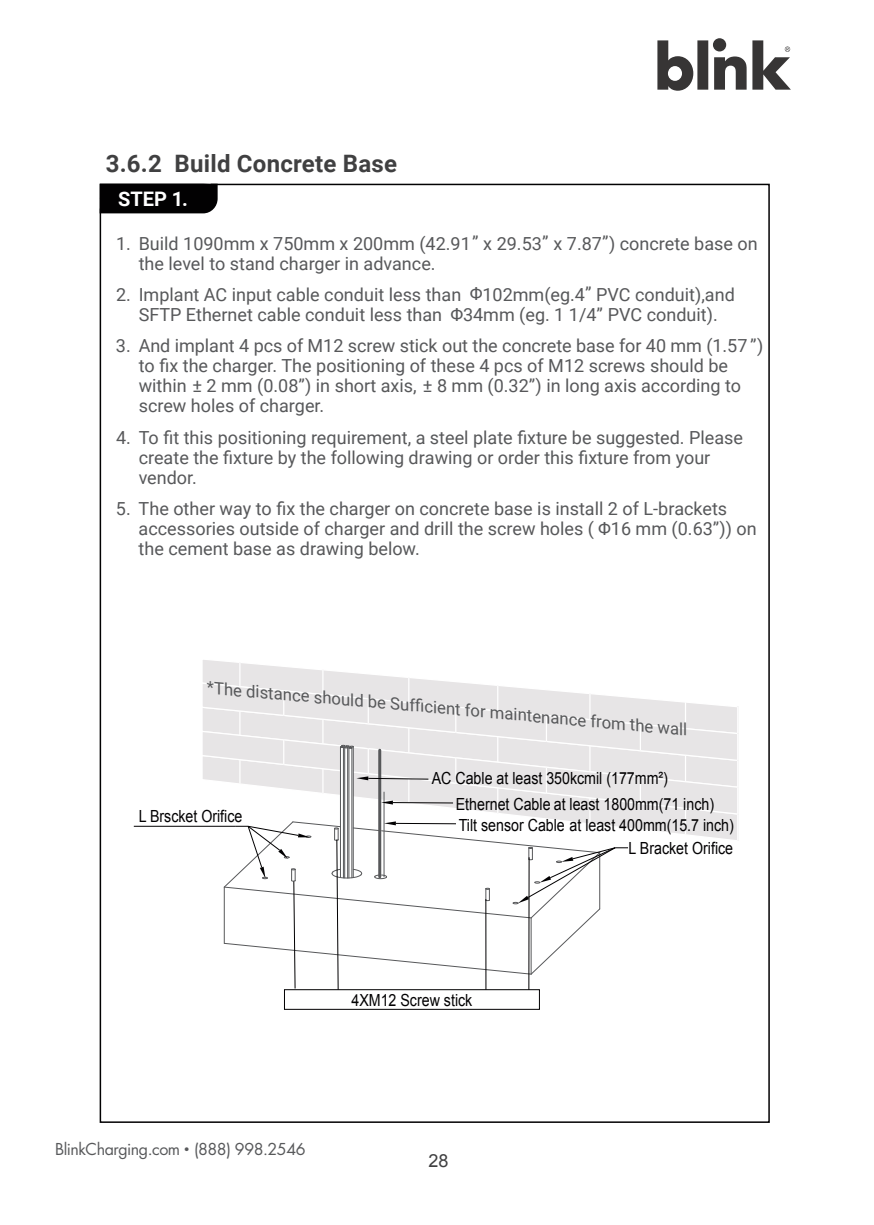
<style>
.page{position:relative;width:874px;height:1225px;background:#fff}
.page>*{position:absolute;margin:0;border:0;box-sizing:border-box;transform-origin:0 0}
.t1{font:700 24px "Roboto";letter-spacing:.01em;color:#404041}
.t2{font:700 20px "Roboto";color:#fff}
.t3{font:18px/20px "Roboto";color:#57585a}
.t4{font:18px "Arial";color:#404041}
.t5{font:16.8px/20.8px "Arial";color:#020102;scale:.85 1}
.t6{font:16.8px "Roboto";color:#57585a}
.t7{font:16px "Futura Std";letter-spacing:-.03em;color:#58595b}
.s1{font-size:10px}
</style>
<div class="page">
<div style="left:100px;top:184px;width:117px;height:29px;background:#020102"></div>
<hr style="left:134px;top:825px;width:101px;height:1px;background:#020102">
<svg style="left:200px;top:660px;width:538px;height:330px"></svg>
<svg style="left:657px;top:38px;width:133px;height:53px"></svg>
<h1 class="t1" style="left:106px;top:153px;width:293px">3.6.2 Build Concrete Base</h1>
<p class="t2" style="left:118px;top:190px;width:71px">STEP 1.</p>
<p class="t3" style="left:139px;top:235px;width:620px;text-indent:-23px">1. Build 1090mm x 750mm x 200mm (42.91” x 29.53” x 7.87”) concrete base on the level to stand charger in advance.</p>
<p class="t3" style="left:116px;top:286px;width:620px;text-align:center">2. Implant AC input cable conduit less than Φ102mm(eg.4” PVC conduit),and<br>SFTP Ethernet cable conduit less than Φ34mm (eg. 1 1/4” PVC conduit).</p>
<p class="t3" style="left:139px;top:337px;width:625px;text-indent:-23px">3. And implant 4 pcs of M12 screw stick out the concrete base for 40 mm (1.57 ”) to fix the charger. The positioning of these 4 pcs of M12 screws should be within ± 2 mm (0.08”) in short axis, ± 8 mm (0.32”) in long axis according to screw holes of charger.</p>
<p class="t3" style="left:139px;top:429px;width:605px;text-indent:-23px">4. To fit this positioning requirement, a steel plate fixture be suggested. Please create the fixture by the following drawing or order this fixture from your vendor.</p>
<p class="t3" style="left:138px;top:500px;width:619px;text-indent:-23px">5. The other way to fix the charger on concrete base is install 2 of L-brackets accessories outside of charger and drill the screw holes ( Φ16 mm (0.63”)) on the cement base as drawing below.</p>
<p class="t6" style="left:208px;top:675px;width:483px;rotate:5deg">*The distance should be Suffi cient for maintenance from the wall</p>
<p class="t5" style="left:139px;top:807px;width:123px">L Brscket Orifice</p>
<p class="t5" style="left:431px;top:769px;width:279px">AC Cable at least 350kcmil (177mm²)</p>
<p class="t5" style="left:455px;top:795px;width:328px">Ethernet Cable at least 1800mm(71 inch)<br>Tilt sensor Cable at least 400mm(15.7 inch)</p>
<p class="t5" style="left:628px;top:839px;width:124px">L Bracket Orifice</p>
<p class="t5" style="left:351px;top:991px;width:144px">4XM12 Screw stick</p>
<p class="t7" style="left:55px;top:1142px;width:252px">BlinkCharging.com <span class="s1">•</span> (888) 998.2546</p>
<p class="t4" style="left:428px;top:1153px;width:22px">28</p>
</div>
